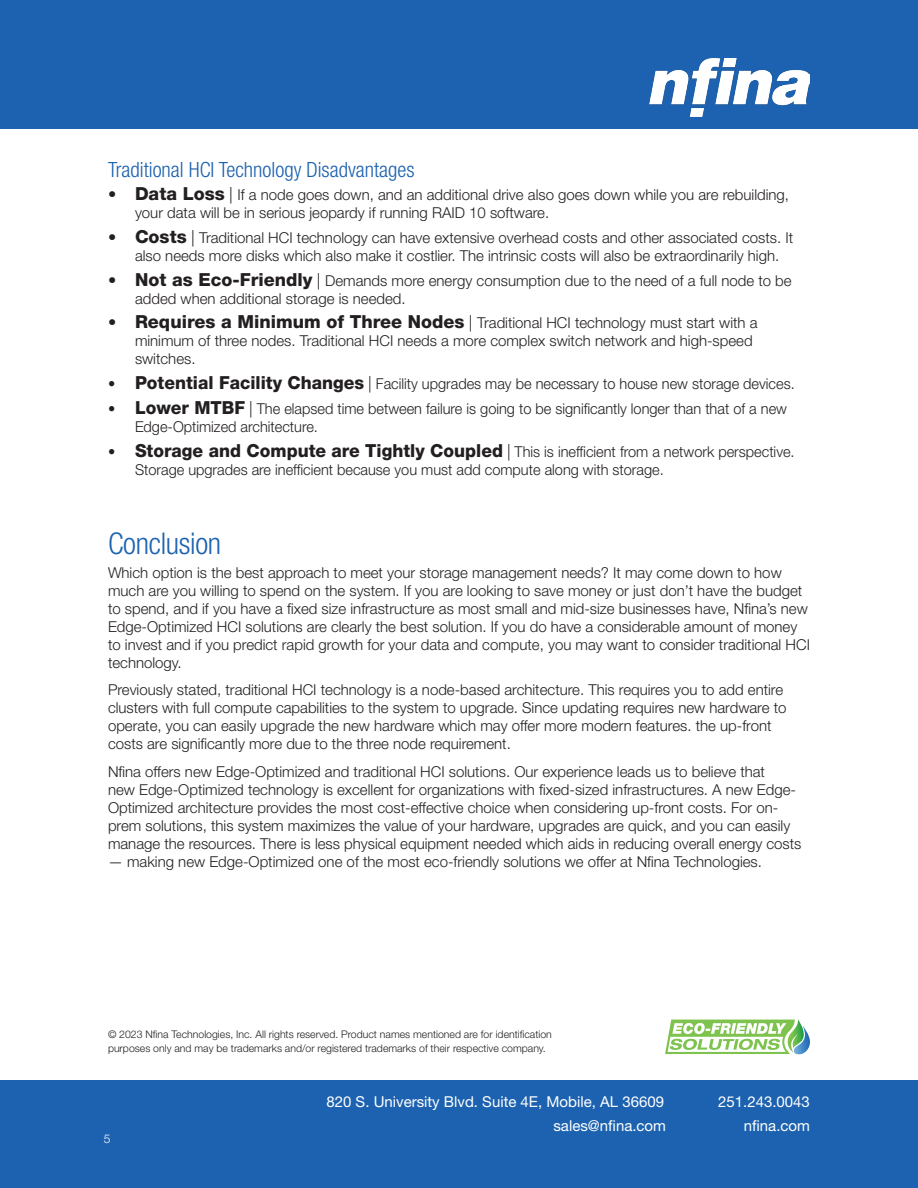
<style>
.page{position:relative;width:918px;height:1188px;background:#fff}
.page>*{position:absolute;margin:0;border:0;box-sizing:border-box;transform-origin:0 0}
.Heads{font:300 condensed 30px "Helvetica Neue LT Std";letter-spacing:-.01em;color:#1c62b0}
.Small_Heads{font:300 condensed 21px "Helvetica Neue LT Std";color:#1c62b0}
.Paragraph_w__Space{font:300 15px/18px "Helvetica Neue LT Std";color:#231f20}
.t1{font:15px "Helvetica Neue LT Std";color:#fff}
.t2{font:300 12px "Helvetica Neue LT Std";color:#fff}
.t3{font:300 10.5px "Helvetica Neue LT Std";color:#231f20}
.s1{font-size:16.5px}
.s2{font-weight:800;font-size:18px}
</style>
<div class="page">
<div style="left:0;top:0;width:918px;height:128px;background:#1c62b0"></div>
<img style="left:650px;top:59px;width:160px;height:58px">
<div style="left:0;top:1080px;width:918px;height:108px;background:#1c62b0"></div>
<svg style="left:665px;top:1020px;width:145px;height:34px"></svg>
<p class="Small_Heads" style="left:108px;top:158px;width:308px">Traditional HCI Technology Disadvantages</p>
<p class="Paragraph_w__Space" style="left:135px;top:186px;width:656px;text-indent:-27px"><span class="s1">•</span> <span class="s2">Data Loss</span> <span class="s1">|</span> If a node goes down, and an additional drive also goes down while you are rebuilding, your data will be in serious jeopardy if running RAID 10 software.</p>
<p class="Paragraph_w__Space" style="left:135px;top:228px;width:660px;text-indent:-27px"><span class="s1">•</span> <span class="s2">Costs</span> <span class="s1">|</span> Traditional HCI technology can have extensive overhead costs and other associated costs. It also needs more disks which also make it costlier. The intrinsic costs will also be extraordinarily high.</p>
<p class="Paragraph_w__Space" style="left:135px;top:271px;width:658px;text-indent:-27px"><span class="s1">•</span> <span class="s2">Not as Eco-Friendly</span> <span class="s1">|</span> Demands more energy consumption due to the need of a full node to be added when additional storage is needed.</p>
<p class="Paragraph_w__Space" style="left:135px;top:314px;width:624px;text-indent:-27px"><span class="s1">•</span> <span class="s2">Requires a Minimum of Three Nodes</span> <span class="s1">|</span> Traditional HCI technology must start with a minimum of three nodes. Traditional HCI needs a more complex switch network and high-speed switches.</p>
<p class="Paragraph_w__Space" style="left:108px;top:375px;width:688px">• <span class="s2">Potential Facility Changes</span> <span class="s1">|</span> Facility upgrades may be necessary to house new storage devices.</p>
<p class="Paragraph_w__Space" style="left:135px;top:399px;width:654px;text-indent:-27px">• <span class="s2">Lower MTBF</span> <span class="s1">|</span> The elapsed time between failure is going to be significantly longer than that of a new<br>Edge-Optimized architecture.</p>
<p class="Paragraph_w__Space" style="left:135px;top:442px;width:661px;text-indent:-27px">• <span class="s2">Storage and Compute are Tightly Coupled</span> <span class="s1">|</span> This is inefficient from a network perspective.<br>Storage upgrades are inefficient because you must add compute along with storage.</p>
<p class="Heads" style="left:108px;top:527px;width:115px">Conclusion</p>
<p class="Paragraph_w__Space" style="left:108px;top:563px;width:704px">Which option is the best approach to meet your storage management needs? It may come down to how much are you willing to spend on the system. If you are looking to save money or just don’t have the budget to spend, and if you have a fixed size infrastructure as most small and mid-size businesses have, Nfina’s new Edge-Optimized HCI solutions are clearly the best solution. If you do have a considerable amount of money to invest and if you predict rapid growth for your data and compute, you may want to consider traditional HCI technology.</p>
<p class="Paragraph_w__Space" style="left:108px;top:681px;width:680px">Previously stated, traditional HCI technology is a node-based architecture. This requires you to add entire clusters with full compute capabilities to the system to upgrade. Since updating requires new hardware to operate, you can easily upgrade the new hardware which may offer more modern features. the up-front costs are significantly more due to the three node requirement.</p>
<p class="Paragraph_w__Space" style="left:108px;top:763px;width:695px">Nfina offers new Edge-Optimized and traditional HCI solutions. Our experience leads us to believe that<br>new Edge-Optimized technology is excellent for organizations with fixed-sized infrastructures. A new Edge-Optimized architecture provides the most cost-effective choice when considering up-front costs. For on&shy;prem solutions, this system maximizes the value of your hardware, upgrades are quick, and you can easily manage the resources. There is less physical equipment needed which aids in reducing overall energy costs</p>
<p class="Paragraph_w__Space" style="left:108px;top:853px;width:656px">— making new Edge-Optimized one of the most eco-friendly solutions we offer at Nfina Technologies.</p>
<p class="t3" style="left:108px;top:1028px;width:445px">© 2023 Nfina Technologies, Inc. All rights reserved. Product names mentioned are for identification</p>
<p class="t3" style="left:108px;top:1042px;width:439px">purposes only and may be trademarks and/or registered trademarks of their respective company.</p>
<p class="t2" style="left:104px;top:1131px;width:8px">5</p>
<p class="t1" style="left:326px;top:1093px;width:339px">820 S. University Blvd. Suite 4E, Mobile, AL 36609</p>
<p class="t1" style="left:718px;top:1093px;width:93px">251.243.0043</p>
<p class="t1" style="left:553px;top:1117px;width:114px">sales@nfina.com</p>
<p class="t1" style="left:744px;top:1117px;width:68px">nfina.com</p>
</div>
